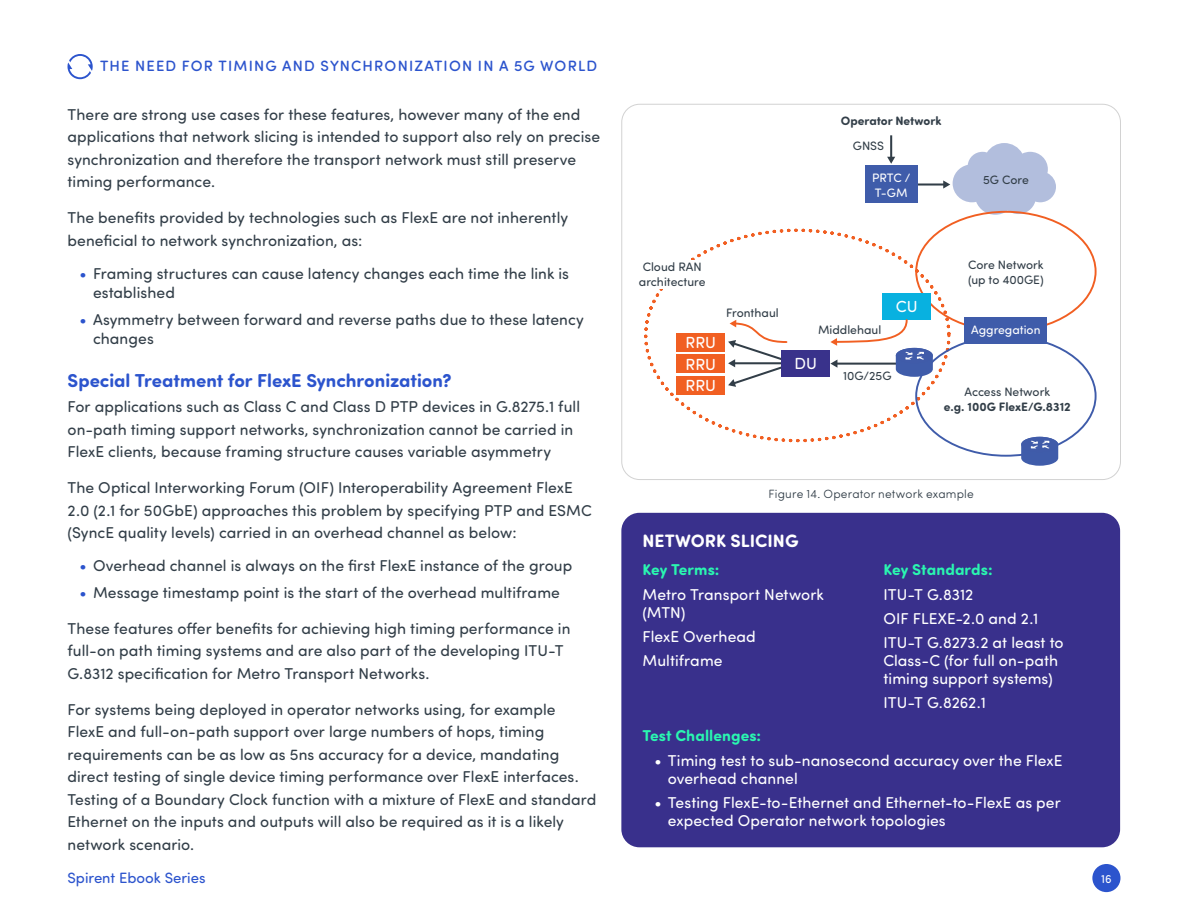
<style>
.page{position:relative;width:1188px;height:918px;background:#fff}
.page>*{position:absolute;margin:0;border:0;box-sizing:border-box;transform-origin:0 0}
.Heading_2{font:700 18.75px "Sofia Pro Soft";color:#2c54cd}
.Heading_1{font:700 18px "Sofia Pro Soft";letter-spacing:.005em;color:#fff}
.t1{font:16.05px "Sofia Pro Soft";color:#fff}
.Body_Text{font:15.75px/22.5px "Sofia Pro Soft";letter-spacing:.005em;color:#323e48}
.Body_Text-2{font:15.75px/18px "Sofia Pro Soft";letter-spacing:.005em;color:#fff}
.Bullet_Header{font:700 15.75px "Sofia Pro Soft";letter-spacing:.005em;color:#2af6b0}
.t2{font:500 15px "Sofia Pro Soft";letter-spacing:.08em;color:#2c54cd}
.t3{font:15px "Sofia Pro Soft";color:#2c54cd}
.t4{font:12.3px/14.7px "Sofia Pro Soft";color:#323e48;text-align:center}
.t5{font:700 12.3px/14.7px "Sofia Pro Soft";color:#323e48;text-align:center}
.t6{font:12.3px/14.7px "Sofia Pro Soft";color:#fff}
.t7{font:300 12px "Sofia Pro Soft";letter-spacing:.015em;color:#323e48}
.t8{font:12px "Sofia Pro Soft";color:#fff}
.s1{color:#2c54cd}
.s2{font-weight:400}
</style>
<div class="page">
<div style="left:1092px;top:864px;width:28px;height:28px;background:#2c54cd;border-radius:50%"></div>
<svg style="left:68px;top:54px;width:25px;height:25px"></svg>
<div style="left:677px;top:376px;width:48px;height:18px;background:#f15f22"></div>
<div style="left:677px;top:355px;width:48px;height:18px;background:#f15f22"></div>
<div style="left:677px;top:333px;width:48px;height:18px;background:#f15f22"></div>
<hr style="left:903px;top:183px;width:41px;height:3px;background:#323e48">
<svg style="left:943px;top:143px;width:113px;height:72px"></svg>
<div style="left:782px;top:350px;width:48px;height:27px;background:#39328b"></div>
<div style="left:882px;top:294px;width:49px;height:26px;background:#08b1e0"></div>
<div style="left:965px;top:318px;width:82px;height:26px;background:#3f5caa"></div>
<div style="left:865px;top:166px;width:52px;height:37px;background:#3f5caa"></div>
<svg style="left:1021px;top:437px;width:37px;height:29px"></svg>
<svg style="left:728px;top:320px;width:60px;height:67px"></svg>
<svg style="left:830px;top:319px;width:103px;height:58px"></svg>
<hr style="left:890px;top:135px;width:2px;height:23px;background:#323e48">
<svg style="left:887px;top:157px;width:8px;height:7px"></svg>
<div style="left:621px;top:513px;width:499px;height:334px;background:#39308c;border-radius:18px"></div>
<p class="t2" style="left:100px;top:55px;width:499px">THE NEED FOR TIMING AND SYNCHRONIZATION IN A 5G WORLD</p>
<p class="Body_Text" style="left:68px;top:102px;width:534px">There are strong use cases for these features, however many of the end applications that network slicing is intended to support also rely on precise synchronization and therefore the transport network must still preserve timing performance.</p>
<p class="Body_Text" style="left:68px;top:206px;width:502px">The benefits provided by technologies such as FlexE are not inherently beneficial to network synchronization, as:</p>
<p class="Body_Text" style="left:93px;top:263px;width:478px;line-height:19.5px;text-indent:-14px"><span class="s1">•</span> Framing structures can cause latency changes each time the link is established</p>
<p class="Body_Text" style="left:93px;top:309px;width:492px;line-height:19.5px;text-indent:-14px"><span class="s1">•</span> Asymmetry between forward and reverse paths due to these latency changes</p>
<p class="Heading_2" style="left:68px;top:367px;width:386px">Special Treatment for FlexE Synchronization?</p>
<p class="Body_Text" style="left:68px;top:395px;width:514px">For applications such as Class C and Class D PTP devices in G.8275.1 full on-path timing support networks, synchronization cannot be carried in<br>FlexE clients, because framing structure causes variable asymmetry</p>
<p class="Body_Text" style="left:68px;top:476px;width:526px">The Optical Interworking Forum (OIF) Interoperability Agreement FlexE<br>2.0 (2.1 for 50GbE) approaches this problem by specifying PTP and ESMC (SyncE quality levels) carried in an overhead channel as below:</p>
<p class="Body_Text" style="left:80px;top:554px;width:494px"><span class="s1">•</span> Overhead channel is always on the first FlexE instance of the group</p>
<p class="Body_Text" style="left:80px;top:580px;width:482px"><span class="s1">•</span> Message timestamp point is the start of the overhead multiframe</p>
<p class="Body_Text" style="left:68px;top:616px;width:504px">These features offer benefits for achieving high timing performance in full-on path timing systems and are also part of the developing ITU-T<br>G.8312 specification for Metro Transport Networks.</p>
<p class="Body_Text" style="left:68px;top:697px;width:530px">For systems being deployed in operator networks using, for example<br>FlexE and full-on-path support over large numbers of hops, timing requirements can be as low as 5ns accuracy for a device, mandating direct testing of single device timing performance over FlexE interfaces.<br>Testing of a Boundary Clock function with a mixture of FlexE and standard Ethernet on the inputs and outputs will also be required as it is a likely network scenario.</p>
<p class="t5" style="left:841px;top:113px;width:102px">Operator Network</p>
<p class="t4" style="left:853px;top:137px;width:33px">GNSS</p>
<p class="t6" style="left:872px;top:170px;width:40px">PRTC /<br>T-GM</p>
<p class="t4" style="left:639px;top:259px;width:68px">Cloud RAN architecture</p>
<p class="t1" style="left:686px;top:331px;width:32px">RRU</p>
<p class="t1" style="left:686px;top:353px;width:32px">RRU</p>
<p class="t1" style="left:686px;top:375px;width:32px">RRU</p>
<p class="t4" style="left:726px;top:305px;width:54px">Fronthaul</p>
<p class="t4" style="left:818px;top:322px;width:65px">Middlehaul</p>
<p class="t1" style="left:795px;top:352px;width:24px">DU</p>
<p class="t1" style="left:896px;top:295px;width:23px">CU</p>
<p class="t4" style="left:843px;top:368px;width:50px">10G/25G</p>
<p class="t4" style="left:983px;top:172px;width:47px">5G Core</p>
<p class="t4" style="left:968px;top:257px;width:77px;text-align:left">Core Network (up to 400GE)</p>
<p class="t6" style="left:971px;top:322px;width:71px">Aggregation</p>
<p class="t5" style="left:944px;top:384px;width:129px"><span class="s2">Access Network<br></span>e.g. 100G FlexE/G.8312</p>
<p class="t7" style="left:768px;top:486px;width:207px">Figure 14. Operator network example</p>
<p class="Heading_1" style="left:642px;top:528px;width:158px">NETWORK SLICING</p>
<p class="Bullet_Header" style="left:642px;top:558px;width:79px">Key Terms:</p>
<p class="Body_Text-2" style="left:642px;top:585px;width:183px">Metro Transport Network (MTN)</p>
<p class="Body_Text-2" style="left:642px;top:627px;width:115px">FlexE Overhead</p>
<p class="Body_Text-2" style="left:642px;top:651px;width:82px">Multiframe</p>
<p class="Bullet_Header" style="left:884px;top:558px;width:111px">Key Standards:</p>
<p class="Body_Text-2" style="left:884px;top:585px;width:91px">ITU-T G.8312</p>
<p class="Body_Text-2" style="left:884px;top:609px;width:156px">OIF FLEXE-2.0 and 2.1</p>
<p class="Body_Text-2" style="left:884px;top:633px;width:182px">ITU-T G.8273.2 at least to<br>Class-C (for full on-path timing support systems)</p>
<p class="Body_Text-2" style="left:884px;top:693px;width:104px">ITU-T G.8262.1</p>
<p class="Bullet_Header" style="left:642px;top:724px;width:120px">Test Challenges:</p>
<p class="Body_Text-2" style="left:668px;top:750px;width:396px;text-indent:-14px">• Timing test to sub-nanosecond accuracy over the FlexE overhead channel</p>
<p class="Body_Text-2" style="left:668px;top:793px;width:394px;text-indent:-14px">• Testing FlexE-to-Ethernet and Ethernet-to-FlexE as per expected Operator network topologies</p>
<p class="t3" style="left:68px;top:868px;width:140px">Spirent Ebook Series</p>
<p class="t8" style="left:1101px;top:870px;width:12px">16</p>
</div>
